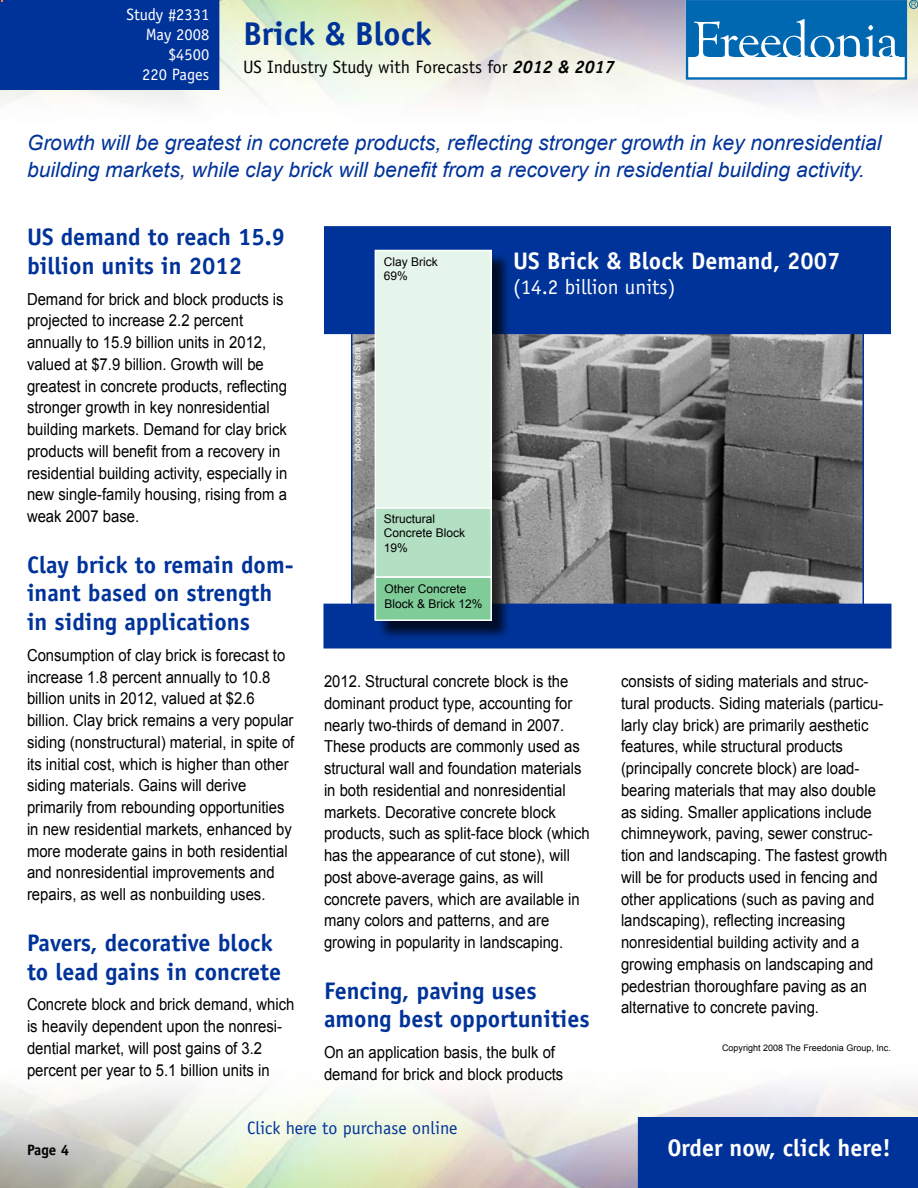
<style>
.page{position:relative;width:918px;height:1188px;background:#fff}
.page>*{position:absolute;margin:0;border:0;box-sizing:border-box;transform-origin:0 0}
.t1{font:700 33px "Officina Sans";color:#039}
.t2{font:700 24px/28.8px "Officina Sans";color:#039}
.t3{font:700 24px "Officina Sans";color:#fff}
.t4{font:italic 21px/27px "Arial";color:#039}
.t5{font:21px "Officina Sans";color:#fff}
.t6{font:18px "Officina Sans";color:#000}
.t7{font:18px "Officina Sans";color:#039}
.t8{font:16.5px/21.8px "Arial";color:#000;scale:.9 1}
.t9{font:16.5px/19.8px "Officina Sans";color:#fff;text-align:right}
.t10{font:700 15px "Officina Sans";color:#000}
.t11{font:12px/14.2px "Arial";color:#000}
.t12{font:9px "Arial";color:#000}
.t13{font:9px "Arial";color:#fff}
.s1{font-weight:700;font-style:italic}
</style>
<div class="page">
<div style="left:638px;top:1117px;width:280px;height:71px;background:#039"></div>
<div style="left:686px;top:0;width:221px;height:80px;border:2px solid #0067b1"></div>
<div style="left:687px;top:1px;width:218px;height:56px;background:#0067b1"></div>
<svg style="left:694px;top:19px;width:205px;height:38px"></svg>
<div style="left:909px;top:0;width:9px;height:9px;border:1px solid #0067b1;border-radius:50%"></div>
<svg style="left:911px;top:2px;width:5px;height:5px"></svg>
<img style="left:354px;top:334px;width:507px;height:270px">
<div style="left:325px;top:227px;width:565px;height:106px;background:#039"></div>
<div style="left:324px;top:226px;width:567px;height:108px;border:2px solid #039"></div>
<div style="left:0;top:0;width:219px;height:90px;background:#039"></div>
<div style="left:324px;top:604px;width:567px;height:44px;background:#039"></div>
<div style="left:376px;top:251px;width:136px;height:389px;background:#000;opacity:.75"></div>
<div style="left:375px;top:250px;width:116px;height:369px;background:#e6f5eb"></div>
<div style="left:375px;top:250px;width:117px;height:370px;border:2px solid #fff"></div>
<div style="left:375px;top:508px;width:116px;height:69px;background:#b3e0c2"></div>
<div style="left:375px;top:507px;width:117px;height:71px;border:2px solid #fff"></div>
<div style="left:375px;top:577px;width:116px;height:43px;background:#80cc99"></div>
<div style="left:375px;top:576px;width:117px;height:45px;border:2px solid #fff"></div>
<p class="t9" style="left:126px;top:5px;width:84px">Study #2331<br>May 2008 $4500<br>220 Pages</p>
<h1 class="t1" style="left:243px;top:13px;width:190px">Brick &amp; Block</h1>
<p class="t6" style="left:243px;top:57px;width:373px">US Industry Study with Forecasts for <span class="s1">2012 &amp; 2017</span></p>
<p class="t4" style="left:27px;top:130px;width:856px">Growth will be greatest in concrete products, reflecting stronger growth in key nonresidential building markets, while clay brick will benefit from a recovery in residential building activity.</p>
<h2 class="t2" style="left:27px;top:222px;width:260px">US demand to reach 15.9 billion units in 2012</h2>
<p class="t8" style="left:27px;top:288px;width:291px">Demand for brick and block products is projected to increase 2.2 percent annually to 15.9 billion units in 2012, valued at $7.9 billion. Growth will be greatest in concrete products, reflecting stronger growth in key nonresidential building markets. Demand for clay brick products will benefit from a recovery in residential building activity, especially in new single-family housing, rising from a weak 2007 base.</p>
<h2 class="t2" style="left:27px;top:550px;width:268px">Clay brick to remain dom&shy;inant based on strength in siding applications</h2>
<p class="t8" style="left:27px;top:644px;width:299px">Consumption of clay brick is forecast to increase 1.8 percent annually to 10.8 billion units in 2012, valued at $2.6 billion. Clay brick remains a very popular siding (nonstructural) material, in spite of its initial cost, which is higher than other siding materials. Gains will derive primarily from rebounding opportunities in new residential markets, enhanced by more moderate gains in both residential and nonresidential improvements and repairs, as well as nonbuilding uses.</p>
<h2 class="t2" style="left:27px;top:928px;width:256px">Pavers, decorative block to lead gains in concrete</h2>
<p class="t8" style="left:27px;top:994px;width:299px">Concrete block and brick demand, which is heavily dependent upon the nonresi&shy;dential market, will post gains of 3.2 percent per year to 5.1 billion units in</p>
<p class="t11" style="left:384px;top:254px;width:55px">Clay Brick<br>69%</p>
<p class="t13" style="left:351px;top:461px;width:115px;rotate:-90deg">photo courtesy of MIT Strata</p>
<p class="t11" style="left:384px;top:512px;width:83px">Structural<br>Concrete Block<br>19%</p>
<p class="t11" style="left:384px;top:582px;width:100px">Other Concrete<br>Block &amp; Brick 12%</p>
<h2 class="t3" style="left:513px;top:245px;width:329px">US Brick &amp; Block Demand, 2007</h2>
<p class="t5" style="left:513px;top:274px;width:164px">(14.2 billion units)</p>
<p class="t8" style="left:324px;top:671px;width:297px">2012. Structural concrete block is the dominant product type, accounting for nearly two-thirds of demand in 2007.<br>These products are commonly used as structural wall and foundation materials in both residential and nonresidential markets. Decorative concrete block products, such as split-face block (which has the appearance of cut stone), will post above-average gains, as will concrete pavers, which are available in many colors and patterns, and are growing in popularity in landscaping.</p>
<h2 class="t2" style="left:324px;top:976px;width:267px">Fencing, paving uses among best opportunities</h2>
<p class="t8" style="left:324px;top:1042px;width:267px">On an application basis, the bulk of demand for brick and block products</p>
<p class="t8" style="left:621px;top:671px;width:297px">consists of siding materials and struc&shy;tural products. Siding materials (particu&shy;larly clay brick) are primarily aesthetic features, while structural products (principally concrete block) are load&shy;bearing materials that may also double as siding. Smaller applications include chimneywork, paving, sewer construc&shy;tion and landscaping. The fastest growth will be for products used in fencing and other applications (such as paving and landscaping), reflecting increasing nonresidential building activity and a growing emphasis on landscaping and pedestrian thoroughfare paving as an alternative to concrete paving.</p>
<p class="t12" style="left:722px;top:1042px;width:170px">Copyright 2008 The Freedonia Group, Inc.</p>
<p class="t7" style="left:247px;top:1117px;width:212px">Click here to purchase online</p>
<p class="t10" style="left:27px;top:1140px;width:31px">Page</p>
<h2 class="t3" style="left:667px;top:1133px;width:225px">Order now, click here!</h2>
</div>
